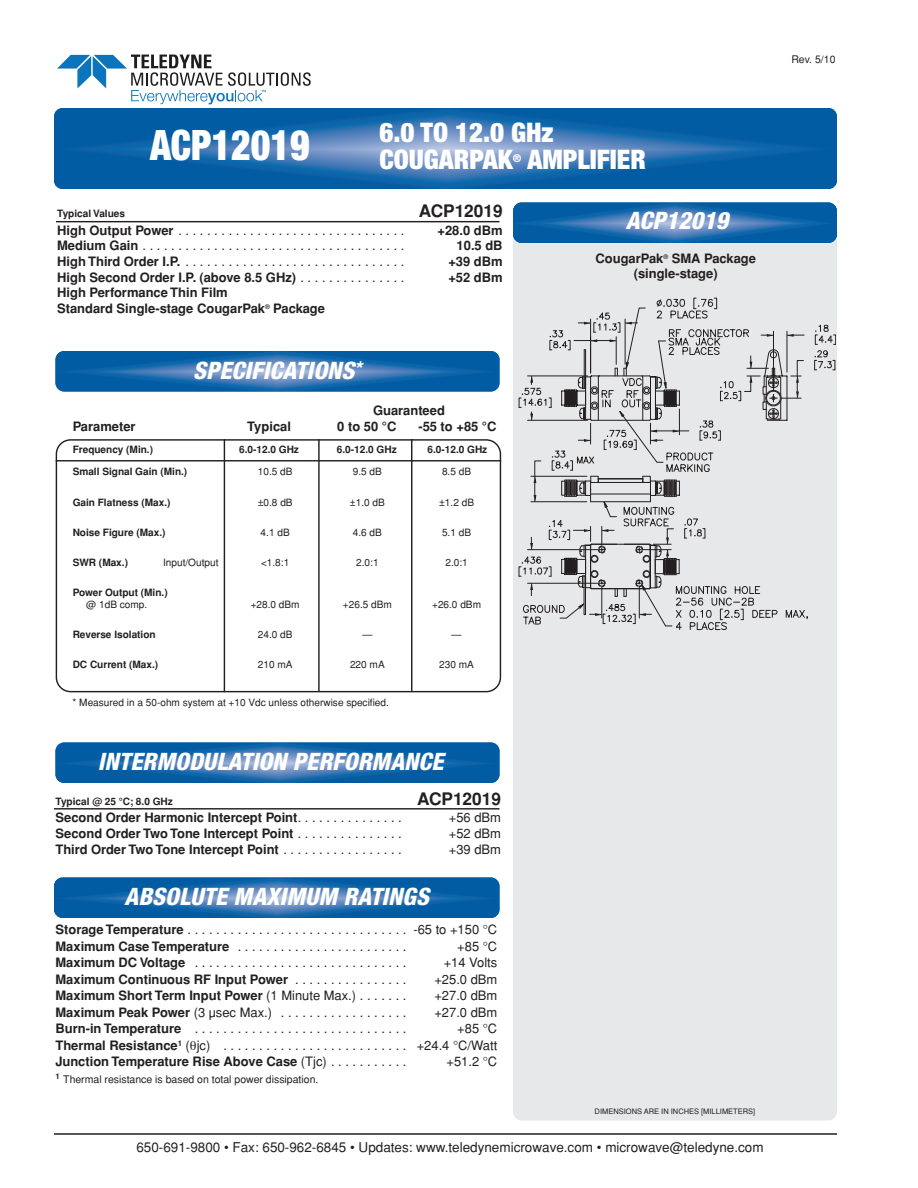
<style>
.page{position:relative;width:918px;height:1188px;background:#fff}
.page>*{position:absolute;margin:0;border:0;box-sizing:border-box;transform-origin:0 0}
.t1{font:900 condensed 42px "Helvetica Neue";color:#fff;scale:.9 1}
.t2{font:900 condensed 27px "Helvetica Neue";color:#fff}
.t3{font:italic 800 condensed 24px "Helvetica Neue";letter-spacing:.005em;color:#fff}
.t4{font:700 17.25px "Helvetica";color:#231f20}
.t5{font:13.5px "Helvetica";color:#231f20}
.t6{font:12.9px/16.5px "Helvetica";color:#231f20}
.t7{font:700 12.9px/15.6px "Helvetica";color:#231f20;text-align:center}
.t8{font:900 condensed 10.8px "Helvetica Neue";color:#fff}
.t9{font:10.5px "Helvetica";color:#231f20}
.t10{font:700 10.05px "Helvetica";color:#231f20}
.t11{font:10.05px "Helvetica";color:#231f20}
.t12{font:7.5px "Helvetica";color:#231f20}
.s1{font-weight:700}
.s2{font-weight:400}
</style>
<div class="page">
<svg style="left:54px;top:108px;width:783px;height:81px;background:#206bad"></svg>
<hr style="left:54px;top:1133px;width:783px;height:2px;background:#231f20">
<div style="left:513px;top:202px;width:324px;height:918px;background:#e7e8e9;border-radius:9px"></div>
<svg style="left:56px;top:351px;width:444px;height:41px;background:#226dae"></svg>
<svg style="left:56px;top:742px;width:444px;height:41px;background:#226dae"></svg>
<svg style="left:54px;top:878px;width:446px;height:40px;background:#216cad"></svg>
<svg style="left:513px;top:202px;width:324px;height:41px;background:#226dae"></svg>
<svg style="left:57px;top:55px;width:254px;height:49px"></svg>
<svg style="left:814px;top:324px;width:22px;height:47px"></svg>
<svg style="left:519px;top:298px;width:289px;height:332px"></svg>
<hr style="left:56px;top:221px;width:444px;height:1px;background:#231f20">
<svg style="left:56px;top:439px;width:445px;height:253px"></svg>
<hr style="left:56px;top:460px;width:445px;height:2px;background:#231f20">
<hr style="left:224px;top:439px;width:1px;height:253px;background:#231f20">
<hr style="left:318px;top:439px;width:2px;height:252px;background:#231f20">
<hr style="left:54px;top:808px;width:446px;height:2px;background:#231f20">
<hr style="left:411px;top:439px;width:1px;height:252px;background:#231f20">
<h1 class="t1" style="left:150px;top:130px;width:179px">ACP12019</h1>
<h2 class="t2" style="left:380px;top:123px;width:176px">6.0 TO 12.0 GHz</h2>
<h2 class="t2" style="left:379px;top:150px;width:135px">COUGARPAK</h2>
<p class="t8" style="left:513px;top:154px;width:10px">®</p>
<h2 class="t2" style="left:528px;top:150px;width:120px">AMPLIFIER</h2>
<p class="t10" style="left:57px;top:208px;width:69px">Typical Values</p>
<h3 class="t4" style="left:419px;top:201px;width:85px">ACP12019</h3>
<p class="t6" style="left:57px;top:222px;width:349px"><span class="s1">High Output Power</span> . . . . . . . . . . . . . . . . . . . . . . . . . . . . . . . .</p>
<p class="t7" style="left:438px;top:223px;width:67px">+28.0 dBm</p>
<p class="t6" style="left:57px;top:238px;width:349px"><span class="s1">Medium Gain</span> . . . . . . . . . . . . . . . . . . . . . . . . . . . . . . . . . . . . .</p>
<p class="t7" style="left:457px;top:238px;width:48px">10.5 dB</p>
<p class="t6" style="left:57px;top:253px;width:349px"><span class="s1">High Third Order I.P.</span> . . . . . . . . . . . . . . . . . . . . . . . . . . . . . . .</p>
<p class="t7" style="left:448px;top:254px;width:56px">+39 dBm</p>
<p class="t7" style="left:57px;top:269px;width:349px">High Second Order I.P. (above 8.5 GHz) <span class="s2">. . . . . . . . . . . . . . .</span></p>
<p class="t7" style="left:448px;top:269px;width:56px">+52 dBm</p>
<p class="t7" style="left:57px;top:285px;width:269px;text-align:left">High Performance Thin Film<br>Standard Single-stage CougarPak<sup>®</sup> Package</p>
<h3 class="t3" style="left:193px;top:361px;width:170px">SPECIFICATIONS<sup>*</sup></h3>
<p class="t7" style="left:373px;top:403px;width:73px">Guaranteed</p>
<p class="t7" style="left:73px;top:419px;width:64px">Parameter</p>
<p class="t7" style="left:247px;top:419px;width:45px">Typical</p>
<p class="t7" style="left:337px;top:419px;width:61px">0 to 50 °C</p>
<p class="t7" style="left:418px;top:419px;width:80px">-55 to +85 °C</p>
<p class="t10" style="left:73px;top:444px;width:82px">Frequency (Min.)</p>
<p class="t10" style="left:239px;top:444px;width:61px">6.0-12.0 GHz</p>
<p class="t10" style="left:337px;top:444px;width:61px">6.0-12.0 GHz</p>
<p class="t10" style="left:428px;top:444px;width:61px">6.0-12.0 GHz</p>
<p class="t10" style="left:73px;top:466px;width:116px">Small Signal Gain (Min.)</p>
<p class="t11" style="left:258px;top:466px;width:36px">10.5 dB</p>
<p class="t11" style="left:353px;top:466px;width:31px">9.5 dB</p>
<p class="t11" style="left:442px;top:466px;width:31px">8.5 dB</p>
<p class="t10" style="left:73px;top:496px;width:99px">Gain Flatness (Max.)</p>
<p class="t11" style="left:258px;top:496px;width:36px">±0.8 dB</p>
<p class="t11" style="left:350px;top:496px;width:36px">±1.0 dB</p>
<p class="t11" style="left:439px;top:496px;width:36px">±1.2 dB</p>
<p class="t10" style="left:73px;top:526px;width:94px">Noise Figure (Max.)</p>
<p class="t11" style="left:261px;top:526px;width:31px">4.1 dB</p>
<p class="t11" style="left:353px;top:526px;width:31px">4.6 dB</p>
<p class="t11" style="left:442px;top:526px;width:31px">5.1 dB</p>
<p class="t10" style="left:73px;top:556px;width:57px">SWR (Max.)</p>
<p class="t11" style="left:163px;top:556px;width:57px">Input/Output</p>
<p class="t11" style="left:261px;top:556px;width:30px">&lt;1.8:1</p>
<p class="t11" style="left:356px;top:556px;width:24px">2.0:1</p>
<p class="t11" style="left:445px;top:556px;width:24px">2.0:1</p>
<p class="t10" style="left:73px;top:586px;width:97px">Power Output (Min.)</p>
<p class="t11" style="left:86px;top:599px;width:63px">@ 1dB comp.</p>
<p class="t11" style="left:251px;top:599px;width:50px">+28.0 dBm</p>
<p class="t11" style="left:343px;top:599px;width:50px">+26.5 dBm</p>
<p class="t11" style="left:432px;top:599px;width:50px">+26.0 dBm</p>
<p class="t10" style="left:73px;top:629px;width:85px">Reverse Isolation</p>
<p class="t11" style="left:258px;top:629px;width:36px">24.0 dB</p>
<p class="t11" style="left:362px;top:629px;width:12px">—</p>
<p class="t11" style="left:452px;top:629px;width:12px">—</p>
<p class="t10" style="left:73px;top:659px;width:87px">DC Current (Max.)</p>
<p class="t11" style="left:258px;top:659px;width:36px">210 mA</p>
<p class="t11" style="left:350px;top:659px;width:36px">220 mA</p>
<p class="t11" style="left:439px;top:659px;width:36px">230 mA</p>
<p class="t11" style="left:73px;top:697px;width:318px">* Measured in a 50-ohm system at +10 Vdc unless otherwise specified.</p>
<h3 class="t3" style="left:98px;top:753px;width:347px">INTERMODULATION PERFORMANCE</h3>
<p class="t10" style="left:56px;top:795px;width:119px">Typical @ 25 °C; 8.0 GHz</p>
<h3 class="t4" style="left:417px;top:789px;width:85px">ACP12019</h3>
<p class="t7" style="left:56px;top:810px;width:348px">Second Order Harmonic Intercept Point<span class="s2">. . . . . . . . . . . . . . .</span></p>
<p class="t6" style="left:449px;top:810px;width:54px">+56 dBm</p>
<p class="t7" style="left:56px;top:826px;width:348px">Second Order Two Tone Intercept Point <span class="s2">. . . . . . . . . . . . . . .</span></p>
<p class="t6" style="left:449px;top:825px;width:54px">+52 dBm</p>
<p class="t7" style="left:56px;top:841px;width:348px">Third Order Two Tone Intercept Point <span class="s2">. . . . . . . . . . . . . . . . .</span></p>
<p class="t6" style="left:449px;top:841px;width:54px">+39 dBm</p>
<h3 class="t3" style="left:124px;top:888px;width:306px">ABSOLUTE MAXIMUM RATINGS</h3>
<p class="t6" style="left:56px;top:922px;width:443px"><span class="s1">Storage Temperature</span> . . . . . . . . . . . . . . . . . . . . . . . . . . . . . . . -65 to +150 °C<br><span class="s1">Maximum Case Temperature</span> . . . . . . . . . . . . . . . . . . . . . . . .</p>
<p class="t6" style="left:457px;top:938px;width:42px">+85 °C</p>
<p class="t6" style="left:56px;top:955px;width:353px"><span class="s1">Maximum DC Voltage</span> . . . . . . . . . . . . . . . . . . . . . . . . . . . . . .</p>
<p class="t6" style="left:444px;top:955px;width:55px">+14 Volts</p>
<p class="t7" style="left:56px;top:972px;width:353px">Maximum Continuous RF Input Power <span class="s2">. . . . . . . . . . . . . . . .</span></p>
<p class="t6" style="left:434px;top:971px;width:64px">+25.0 dBm</p>
<p class="t7" style="left:56px;top:988px;width:353px">Maximum Short Term Input Power <span class="s2">(1 Minute Max.) . . . . . . .</span></p>
<p class="t6" style="left:434px;top:988px;width:64px">+27.0 dBm</p>
<p class="t6" style="left:56px;top:1004px;width:353px"><span class="s1">Maximum Peak Power</span> (3 µsec Max.) . . . . . . . . . . . . . . . . . .</p>
<p class="t6" style="left:434px;top:1004px;width:64px">+27.0 dBm</p>
<p class="t6" style="left:56px;top:1021px;width:353px"><span class="s1">Burn-in Temperature</span> . . . . . . . . . . . . . . . . . . . . . . . . . . . . . .</p>
<p class="t6" style="left:56px;top:1021px;width:443px;text-align:justify;text-indent:402px">+85 °C <span class="s1">Thermal Resistance</span><sup>1</sup> ( jc) . . . . . . . . . . . . . . . . . . . . . . . . . . +24.4 °C/Watt <span class="s1">Junction Temperature Rise Above Case</span> (Tjc) . . . . . . . . . . .</p>
<p class="t6" style="left:446px;top:1054px;width:52px">+51.2 °C</p>
<p class="t9" style="left:56px;top:1073px;width:264px"><sup>1</sup> Thermal resistance is based on total power dissipation.</p>
<h3 class="t3" style="left:626px;top:212px;width:104px">ACP12019</h3>
<p class="t7" style="left:596px;top:251px;width:162px">CougarPak<sup>®</sup> SMA Package (single-stage)</p>
<p class="t12" style="left:595px;top:1107px;width:162px">DIMENSIONS ARE IN INCHES [MILLIMETERS]</p>
<p class="t5" style="left:136px;top:1140px;width:629px">650-691-9800 • Fax: 650-962-6845 • Updates: www.teledynemicrowave.com • microwave@teledyne.com</p>
<p class="t9" style="left:791px;top:53px;width:46px">Rev. 5/10</p>
</div>
